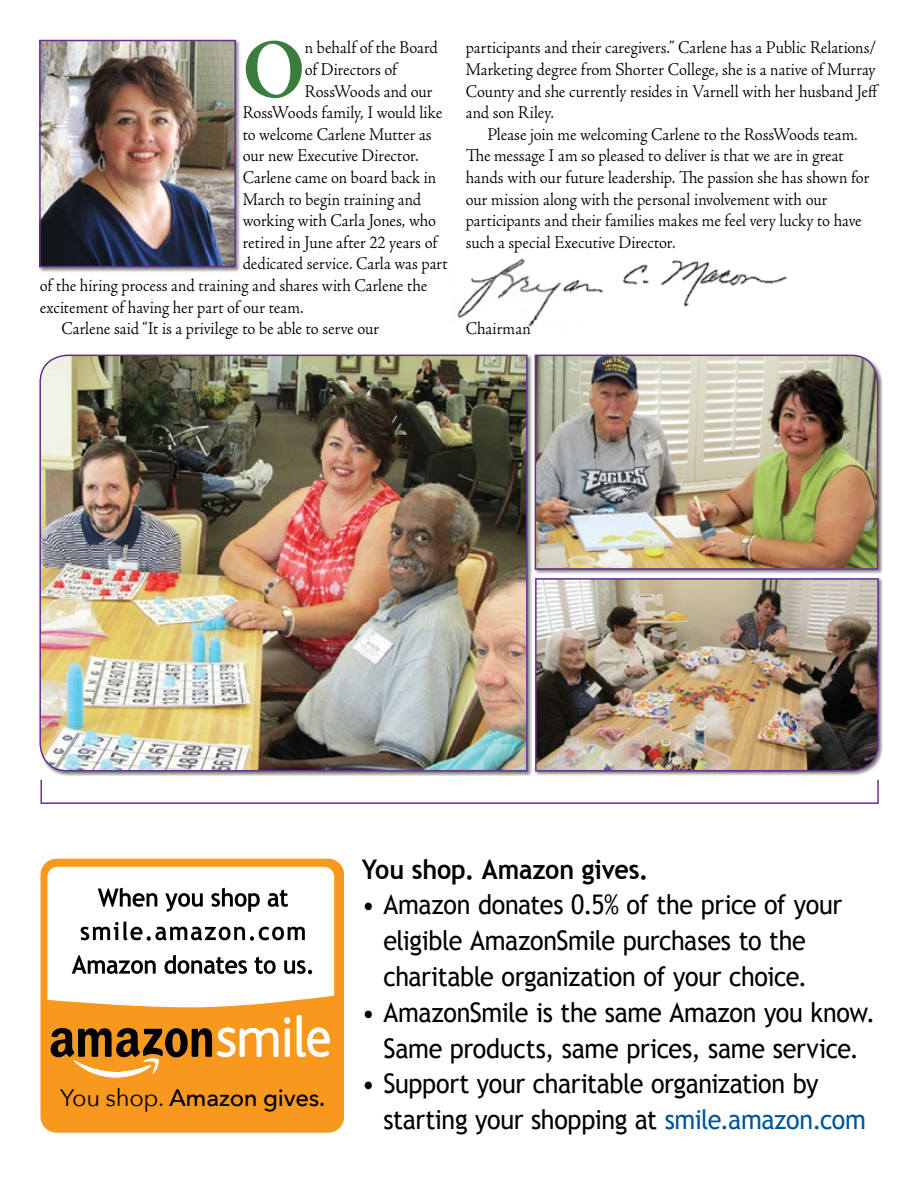
<style>
.page{position:relative;width:918px;height:1188px;background:#fff}
.page>*{position:absolute;margin:0;border:0;box-sizing:border-box;transform-origin:0 0}
.t1{font:700 84.6px "Adobe Jenson Pro";color:#3a7d3c;scale:.93 1}
.t2{font:27px/35.8px "Trebuchet MS";letter-spacing:-.015em;color:#000;text-align:center;scale:.93 1}
.t3{font:700 27px "Trebuchet MS";letter-spacing:-.005em;color:#000;scale:.93 1}
.t4{font:500 23.7px "Avenir Next";letter-spacing:-.01em;color:#000}
.t5{font:300 18px/21.6px "Adobe Jenson Pro";color:#000;scale:.93 1}
.s1{font-weight:400}
.s2{color:#00549b}
</style>
<div class="page">
<img style="left:457px;top:258px;width:330px;height:69px">
<div style="left:41px;top:859px;width:303px;height:274px;background:#f8991d;border-radius:16px"></div>
<svg style="left:47px;top:867px;width:287px;height:140px;background:#e4e2df"></svg>
<svg style="left:50px;top:1015px;width:280px;height:63px"></svg>
<div style="left:284px;top:1017px;width:6px;height:7px;background:#fff;border-radius:50%"></div>
<div style="left:38px;top:40px;width:203px;height:233px;background:#000;opacity:.5"></div>
<img style="left:42px;top:43px;width:191px;height:221px">
<div style="left:39px;top:40px;width:197px;height:227px;border:2px solid #67308f"></div>
<div style="left:534px;top:355px;width:349px;height:220px;background:#000;opacity:.5"></div>
<img style="left:534px;top:354px;width:345px;height:217px">
<div style="left:534px;top:578px;width:349px;height:198px;background:#000;opacity:.5"></div>
<img style="left:534px;top:578px;width:346px;height:194px">
<img style="left:39px;top:354px;width:489px;height:418px">
<div style="left:40px;top:779px;width:839px;height:25px;border:2px solid #67308f"></div>
<h1 class="t1" style="left:243px;top:22px;width:68px">O</h1>
<p class="t5" style="left:305px;top:37px;width:145px">n behalf of the Board</p>
<p class="t5" style="left:466px;top:37px;width:446px">participants and their caregivers.” Carlene has a Public Relations/ Marketing degree from Shorter College, she is a native of Murray County and she currently resides in Varnell with her husband Jeff and son Riley.</p>
<p class="t5" style="left:466px;top:124px;width:436px;text-indent:22px">Please join me welcoming Carlene to the RossWoods team.<br>The message I am so pleased to deliver is that we are in great hands with our future leadership. The passion she has shown for our mission along with the personal involvement with our participants and their families makes me feel very lucky to have such a special Executive Director.</p>
<p class="t5" style="left:305px;top:59px;width:100px">of Directors of</p>
<p class="t5" style="left:305px;top:81px;width:139px">RossWoods and our</p>
<p class="t5" style="left:243px;top:102px;width:216px">RossWoods family, I would like</p>
<p class="t5" style="left:243px;top:124px;width:205px">to welcome Carlene Mutter as</p>
<p class="t5" style="left:243px;top:145px;width:191px">our new Executive Director.</p>
<p class="t5" style="left:243px;top:167px;width:210px">Carlene came on board back in</p>
<p class="t5" style="left:243px;top:189px;width:193px">March to begin training and</p>
<p class="t5" style="left:243px;top:210px;width:209px">working with Carla Jones, who</p>
<p class="t5" style="left:243px;top:232px;width:211px">retired in June after 22 years of</p>
<p class="t5" style="left:243px;top:253px;width:222px">dedicated service. Carla was part</p>
<p class="t5" style="left:40px;top:275px;width:418px">of the hiring process and training and shares with Carlene the</p>
<p class="t5" style="left:40px;top:297px;width:285px">excitement of having her part of our team.</p>
<p class="t5" style="left:62px;top:318px;width:343px">Carlene said “It is a privilege to be able to serve our</p>
<p class="t5" style="left:466px;top:318px;width:71px">Chairman</p>
<h3 class="t4" style="left:60px;top:1078px;width:266px"><span class="s1">You shop.</span> Amazon gives.</h3>
<h2 class="t3" style="left:362px;top:852px;width:310px">You shop. Amazon gives.</h2>
<h2 class="t2" style="left:362px;top:887px;width:518px">• Amazon donates 0.5% of the price of your eligible AmazonSmile purchases to the charitable organization of your choice.</h2>
<h2 class="t2" style="left:362px;top:995px;width:554px">• AmazonSmile is the same Amazon you know.<br>Same products, same prices, same service.</h2>
<h2 class="t2" style="left:383px;top:1066px;width:520px;text-align:left;text-indent:-22px">• Support your charitable organization by starting your shopping at <span class="s2">smile.amazon.com</span></h2>
</div>
